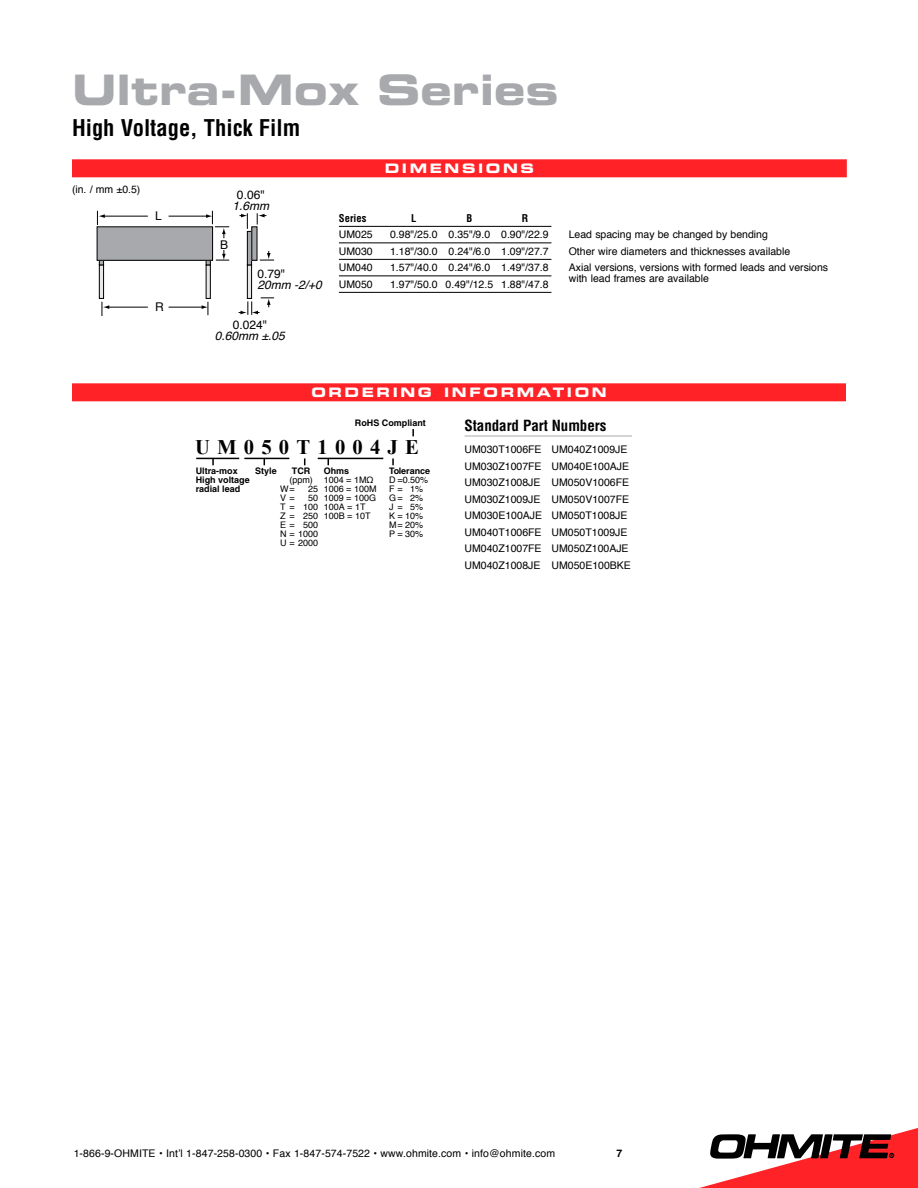
<style>
.page{position:relative;width:918px;height:1188px;background:#fff}
.page>*{position:absolute;margin:0;border:0;box-sizing:border-box;transform-origin:0 0}
.t1{font:42px "Eurostile Bold Extended Two";color:#a7a9ac}
.t2{font:700 condensed 22.5px "Helvetica";color:#000}
.t3{font:700 20.7px "Times New Roman";letter-spacing:.345em;color:#000}
.t4{font:700 condensed 15px "Helvetica";letter-spacing:-.005em;color:#000}
.t5{font:13.05px "Eurostile Bold Extended Two";letter-spacing:.2em;color:#fff}
.t6{font:italic 12px "Helvetica";color:#000}
.t7{font:12px "Helvetica";color:#000}
.t8{font:10.5px/16.5px "Helvetica";color:#000}
.t9{font:700 condensed 10.5px "Helvetica";color:#000}
.t10{font:700 10.5px "Helvetica";color:#000}
.t11{font:9px/9px "Helvetica";color:#000}
.t12{font:700 9px/9px "Helvetica";color:#000}
</style>
<div class="page">
<svg style="left:699px;top:1128px;width:219px;height:60px"></svg>
<hr style="left:339px;top:226px;width:212px;height:1px;background:#000">
<hr style="left:339px;top:243px;width:212px;height:1px;background:#000">
<hr style="left:339px;top:259px;width:212px;height:1px;background:#000">
<hr style="left:339px;top:276px;width:212px;height:1px;background:#000">
<hr style="left:339px;top:292px;width:212px;height:1px;background:#000">
<div style="left:72px;top:159px;width:775px;height:18px;background:#ff2227"></div>
<div style="left:72px;top:383px;width:774px;height:18px;background:#ff2227"></div>
<div style="left:99px;top:265px;width:5px;height:33px;background:#e6e7e8"></div>
<div style="left:99px;top:265px;width:5px;height:34px;border:1px solid #000"></div>
<div style="left:99px;top:231px;width:5px;height:34px;border:1px solid #000"></div>
<hr style="left:206px;top:265px;width:4px;height:33px;background:#e6e7e8">
<div style="left:206px;top:265px;width:5px;height:34px;border:1px solid #000"></div>
<div style="left:206px;top:231px;width:5px;height:34px;border:1px solid #000"></div>
<div style="left:247px;top:265px;width:5px;height:33px;background:#e6e7e8"></div>
<div style="left:247px;top:265px;width:5px;height:34px;border:1px solid #000"></div>
<div style="left:247px;top:231px;width:5px;height:34px;background:#a7a9ac"></div>
<div style="left:247px;top:231px;width:5px;height:34px;border:1px solid #000"></div>
<hr style="left:169px;top:216px;width:38px;height:1px;background:#000">
<hr style="left:104px;top:216px;width:44px;height:1px;background:#000">
<svg style="left:97px;top:211px;width:8px;height:14px"></svg>
<svg style="left:216px;top:250px;width:13px;height:11px"></svg>
<svg style="left:206px;top:211px;width:23px;height:27px"></svg>
<svg style="left:239px;top:213px;width:9px;height:16px"></svg>
<svg style="left:257px;top:213px;width:9px;height:12px"></svg>
<svg style="left:260px;top:251px;width:14px;height:10px"></svg>
<svg style="left:239px;top:297px;width:35px;height:18px"></svg>
<hr style="left:169px;top:307px;width:34px;height:1px;background:#000">
<svg style="left:202px;top:302px;width:7px;height:13px"></svg>
<hr style="left:108px;top:307px;width:40px;height:1px;background:#000">
<svg style="left:102px;top:302px;width:7px;height:14px"></svg>
<div style="left:97px;top:227px;width:116px;height:33px;background:#a7a9ac"></div>
<div style="left:252px;top:227px;width:5px;height:33px;background:#a7a9ac"></div>
<hr style="left:245px;top:458px;width:44px;height:1px;background:#000">
<svg style="left:212px;top:459px;width:2px;height:6px"></svg>
<hr style="left:197px;top:458px;width:41px;height:1px;background:#000">
<svg style="left:392px;top:458px;width:2px;height:7px"></svg>
<hr style="left:319px;top:458px;width:64px;height:1px;background:#000">
<svg style="left:412px;top:430px;width:2px;height:6px"></svg>
<hr style="left:465px;top:436px;width:167px;height:1px;background:#a7a9ac">
<h1 class="t1" style="left:72px;top:60px;width:488px">Ultra-Mox Series</h1>
<h2 class="t2" style="left:72px;top:114px;width:230px">High Voltage, Thick Film</h2>
<p class="t8" style="left:72px;top:181px;width:70px">(in. / mm ±0.5)</p>
<p class="t7" style="left:155px;top:207px;width:8px">L</p>
<p class="t7" style="left:155px;top:298px;width:10px">R</p>
<p class="t7" style="left:237px;top:186px;width:29px">0.06"</p>
<p class="t6" style="left:232px;top:196px;width:38px">1.6mm</p>
<p class="t7" style="left:220px;top:235px;width:10px">B</p>
<p class="t7" style="left:257px;top:265px;width:29px">0.79"</p>
<p class="t6" style="left:257px;top:275px;width:66px">20mm -2/+0</p>
<p class="t7" style="left:233px;top:316px;width:36px">0.024"</p>
<p class="t6" style="left:215px;top:326px;width:71px">0.60mm ±.05</p>
<p class="t5" style="left:385px;top:159px;width:147px">Dimens ions</p>
<p class="t9" style="left:339px;top:211px;width:29px">Series</p>
<p class="t9" style="left:411px;top:211px;width:7px">L</p>
<p class="t9" style="left:467px;top:211px;width:7px">B</p>
<p class="t9" style="left:522px;top:211px;width:8px">R</p>
<p class="t8" style="left:339px;top:227px;width:35px">UM025</p>
<p class="t8" style="left:390px;top:227px;width:160px">0.98"/25.0 0.35"/9.0 0.90"/22.9</p>
<p class="t8" style="left:339px;top:243px;width:35px">UM030</p>
<p class="t8" style="left:390px;top:243px;width:160px">1.18"/30.0 0.24"/6.0 1.09"/27.7</p>
<p class="t8" style="left:339px;top:260px;width:35px">UM040</p>
<p class="t8" style="left:390px;top:260px;width:160px">1.57"/40.0 0.24"/6.0 1.49"/37.8</p>
<p class="t8" style="left:339px;top:276px;width:35px">UM050</p>
<p class="t8" style="left:390px;top:276px;width:160px">1.97"/50.0 0.49"/12.5 1.88"/47.8</p>
<p class="t8" style="left:569px;top:227px;width:261px">Lead spacing may be changed by bending<br>Other wire diameters and thicknesses available<br>Axial versions, versions with formed leads and versions</p>
<p class="t8" style="left:569px;top:270px;width:142px">with lead frames are available</p>
<p class="t5" style="left:311px;top:383px;width:16px">OR</p>
<p class="t5" style="left:345px;top:383px;width:32px">DERIN</p>
<p class="t5" style="left:418px;top:383px;width:82px">G IN FOR</p>
<p class="t5" style="left:517px;top:383px;width:35px">MATION</p>
<p class="t12" style="left:355px;top:418px;width:73px">RoHS Compliant</p>
<h3 class="t3" style="left:195px;top:432px;width:225px">UM050T1004JE</h3>
<p class="t12" style="left:196px;top:466px;width:56px">Ultra-mox<br>High voltage radial lead</p>
<p class="t12" style="left:255px;top:467px;width:23px">Style</p>
<p class="t12" style="left:389px;top:466px;width:43px">Tolerance</p>
<p class="t12" style="left:324px;top:466px;width:27px">Ohms</p>
<p class="t11" style="left:324px;top:476px;width:54px">1004 = 1MΩ<br>1006 = 100M<br>1009 = 100G<br>100A = 1T<br>100B = 10T</p>
<p class="t12" style="left:292px;top:467px;width:20px">TCR</p>
<p class="t11" style="left:280px;top:476px;width:34px;text-indent:9px">(ppm)<br>W =</p>
<p class="t11" style="left:389px;top:476px;width:41px">D = 0.50%<br>F = 1%<br>G = 2%<br>J = 5%<br>K = 10%<br>M = 20%<br>P = 30%</p>
<p class="t11" style="left:308px;top:485px;width:12px">25</p>
<p class="t11" style="left:280px;top:494px;width:16px">V =</p>
<p class="t11" style="left:280px;top:494px;width:39px;text-align:justify;text-indent:28px">50<br>T = 100<br>Z = 250<br>E = 500<br>N = 1000<br>U = 2000</p>
<h3 class="t4" style="left:465px;top:416px;width:143px">Standard Part Numbers</h3>
<p class="t8" style="left:465px;top:442px;width:79px">UM030T1006FE<br>UM030Z1007FE<br>UM030Z1008JE<br>UM030Z1009JE<br>UM030E100AJE<br>UM040T1006FE<br>UM040Z1007FE<br>UM040Z1008JE</p>
<p class="t8" style="left:552px;top:442px;width:81px">UM040Z1009JE<br>UM040E100AJE<br>UM050V1006FE<br>UM050V1007FE<br>UM050T1008JE<br>UM050T1009JE<br>UM050Z100AJE<br>UM050E100BKE</p>
<p class="t8" style="left:74px;top:1145px;width:483px">1-866-9-OHMITE • Int’l 1-847-258-0300 • Fax 1-847-574-7522 • www.ohmite.com • info@ohmite.com</p>
<p class="t10" style="left:616px;top:1147px;width:7px">7</p>
</div>
